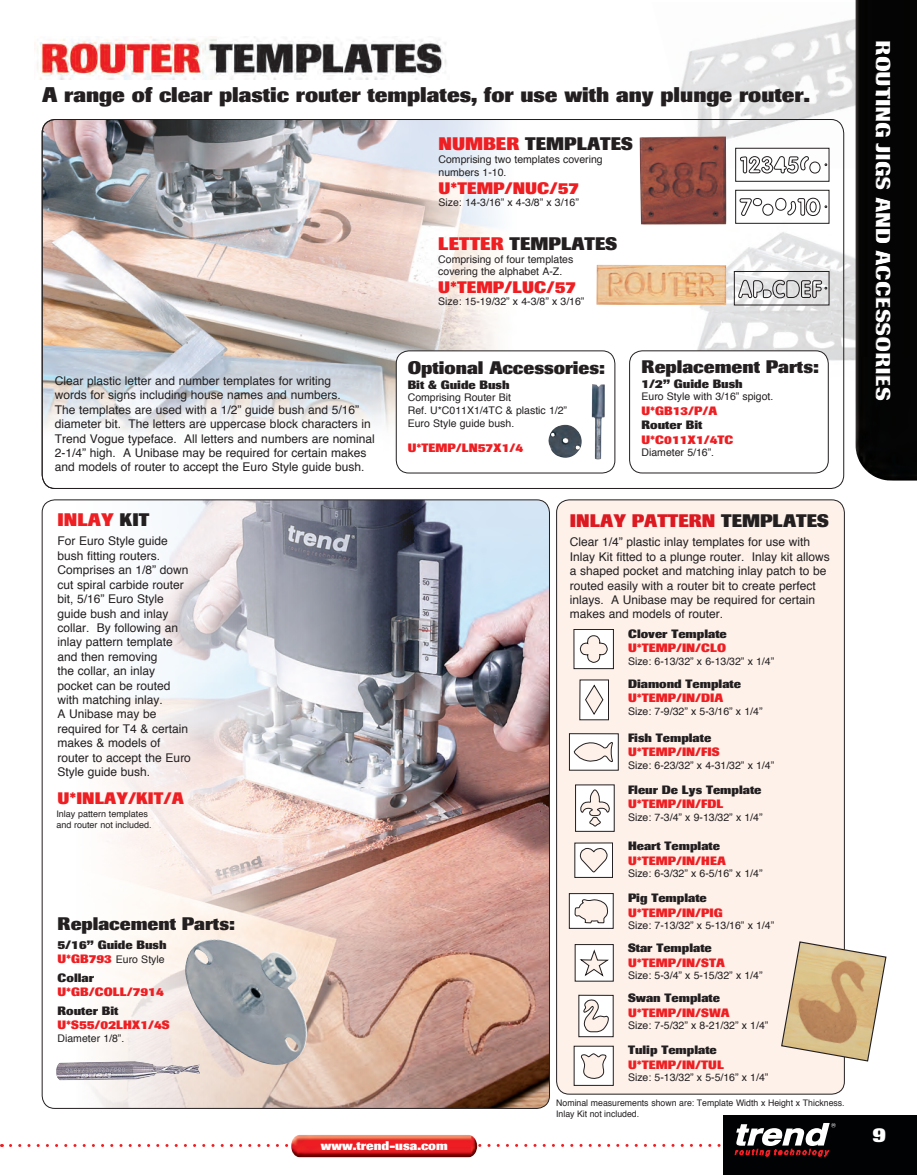
<style>
.page{position:relative;width:917px;height:1175px;background:#fff}
.page>*{position:absolute;margin:0;border:0;box-sizing:border-box;transform-origin:0 0}
.heading_text{font:800 21px "Imago BQ";color:#231f20}
.t1{font:800 21px "Imago BQ";color:#fff}
.sub_heading{font:800 18px "Imago BQ";color:#231f20}
.accessories_headers{font:800 18px "Imago BQ";color:#231f20}
.t2{font:800 18px "Imago BQ";color:#dc1820}
.t3{font:800 18px "Imago BQ";color:#ee1f23}
.accessories_price{font:800 16.5px "Imago BQ";color:#ee1f23}
.accessories_text{font:800 12.45px "Imago BQ";color:#fff}
.accessories_text-2{font:12px/14.4px "Helvetica";color:#231f20}
.accessories_headers-2{font:800 12px "Imago BQ";color:#231f20}
.accessories_price-2{font:800 12px "Imago BQ";color:#ee1f23}
.accessories_headers-3{font:800 12px "Imago BQ";color:#ee1f23}
.accessories_price-3{font:800 12px "Imago BQ";color:#231f20}
.accessories_text-3{font:10.5px/12.6px "Helvetica";color:#231f20}
.accessories_price-4{font:10.5px "Helvetica";color:#231f20}
.accessories_headers-4{font:10.5px "Helvetica";color:#231f20}
.accessories_text-4{font:9px/10.8px "Helvetica";color:#231f20}
.s1{color:#ee1f23}
.s2{color:#231f20}
.s3{font-family:"Imago BQ";font-weight:800;font-size:12px;color:#ee1f23}
</style>
<div class="page">
<div style="left:557px;top:499px;width:287px;height:594px;background:#fdf1ea;border-radius:13px"></div>
<img style="left:42px;top:119px;width:456px;height:331px">
<svg style="left:11px;top:1144px;width:710px;height:2px"></svg>
<img style="left:291px;top:1135px;width:186px;height:21px">
<div style="left:723px;top:1114px;width:194px;height:60px;background:#010203"></div>
<svg style="left:734px;top:1123px;width:102px;height:34px"></svg>
<img style="left:691px;top:219px;width:164px;height:161px">
<img style="left:680px;top:19px;width:175px;height:149px">
<img style="left:640px;top:136px;width:86px;height:88px">
<svg style="left:735px;top:147px;width:95px;height:77px"></svg>
<svg style="left:734px;top:271px;width:96px;height:40px"></svg>
<img style="left:596px;top:265px;width:130px;height:40px">
<div style="left:396px;top:351px;width:219px;height:122px;background:#fff;border-radius:13px"></div>
<div style="left:396px;top:350px;width:219px;height:123px;border:1px solid #231f20;border-radius:13px"></div>
<div style="left:630px;top:351px;width:198px;height:122px;background:#fff;border-radius:13px"></div>
<div style="left:629px;top:350px;width:200px;height:123px;border:1px solid #231f20;border-radius:13px"></div>
<img style="left:548px;top:424px;width:34px;height:33px">
<img style="left:592px;top:384px;width:13px;height:75px">
<img style="left:37px;top:36px;width:410px;height:43px">
<svg style="left:781px;top:940px;width:106px;height:121px"></svg>
<svg style="left:578px;top:994px;width:35px;height:42px"></svg>
<svg style="left:573px;top:1045px;width:41px;height:40px"></svg>
<svg style="left:574px;top:629px;width:40px;height:39px"></svg>
<svg style="left:579px;top:679px;width:30px;height:41px"></svg>
<svg style="left:569px;top:733px;width:50px;height:37px"></svg>
<svg style="left:575px;top:784px;width:40px;height:47px"></svg>
<svg style="left:574px;top:842px;width:39px;height:35px"></svg>
<svg style="left:569px;top:893px;width:45px;height:35px"></svg>
<svg style="left:575px;top:944px;width:39px;height:37px"></svg>
<img style="left:42px;top:500px;width:507px;height:608px">
<img style="left:185px;top:938px;width:122px;height:126px">
<img style="left:56px;top:1060px;width:144px;height:19px">
<img style="left:855px;top:0;width:62px;height:480px">
<div style="left:874px;top:40px;width:17px;height:359px;background:#231f20;opacity:.89"></div>
<p class="heading_text" style="left:42px;top:82px;width:769px">A range of clear plastic router templates, for use with any plunge router.</p>
<p class="sub_heading" style="left:439px;top:133px;width:196px"><span class="s1">NUMBER</span> TEMPLATES</p>
<p class="accessories_text-3" style="left:439px;top:154px;width:166px">Comprising two templates covering numbers 1-10.</p>
<p class="accessories_price" style="left:439px;top:178px;width:142px">U*TEMP/NUC/57</p>
<p class="accessories_text-3" style="left:439px;top:196px;width:142px">Size: 14-3/16” x 4-3/8” x 3/16”</p>
<p class="accessories_text-2" style="left:55px;top:374px;width:321px">Clear plastic letter and number templates for writing<br>words for signs including house names and numbers.<br>The templates are used with a 1/2” guide bush and 5/16” diameter bit. The letters are uppercase block characters in Trend Vogue typeface. All letters and numbers are nominal 2-1/4” high. A Unibase may be required for certain makes and models of router to accept the Euro Style guide bush.</p>
<p class="t3" style="left:58px;top:509px;width:93px">INLAY <span class="s2">KIT</span></p>
<p class="accessories_text-2" style="left:58px;top:534px;width:135px">For Euro Style guide bush fitting routers.<br>Comprises an 1/8” down cut spiral carbide router bit, 5/16” Euro Style guide bush and inlay collar. By following an inlay pattern template and then removing<br>the collar, an inlay pocket can be routed with matching inlay.<br>A Unibase may be required for T4 &amp; certain makes &amp; models of router to accept the Euro<br>Style guide bush.</p>
<p class="accessories_price" style="left:58px;top:788px;width:128px">U*INLAY/KIT/A</p>
<p class="accessories_text-4" style="left:56px;top:808px;width:97px">Inlay pattern templates and router not included.</p>
<p class="accessories_headers" style="left:58px;top:912px;width:179px">Replacement Parts:</p>
<p class="accessories_headers-2" style="left:58px;top:937px;width:110px">5/16” Guide Bush</p>
<p class="accessories_price-4" style="left:58px;top:952px;width:109px"><span class="s3">U*GB793</span> Euro Style</p>
<p class="accessories_price-3" style="left:58px;top:970px;width:38px">Collar</p>
<p class="accessories_price-2" style="left:58px;top:984px;width:108px">U*GB/COLL/7914</p>
<p class="accessories_price-3" style="left:58px;top:1003px;width:62px">Router Bit</p>
<p class="accessories_headers-3" style="left:58px;top:1017px;width:114px">U*S55/02LHX1/4S</p>
<p class="accessories_headers-4" style="left:58px;top:1030px;width:68px">Diameter 1/8”.</p>
<p class="sub_heading" style="left:438px;top:233px;width:180px"><span class="s1">LETTER</span> TEMPLATES</p>
<p class="accessories_text-3" style="left:438px;top:253px;width:137px">Comprising of four templates covering the alphabet A-Z.</p>
<p class="accessories_price" style="left:438px;top:277px;width:139px">U*TEMP/LUC/57</p>
<p class="accessories_text-3" style="left:438px;top:296px;width:148px">Size: 15-19/32” x 4-3/8” x 3/16”</p>
<p class="sub_heading" style="left:408px;top:357px;width:199px">Optional Accessories:</p>
<p class="accessories_headers-2" style="left:408px;top:377px;width:103px">Bit &amp; Guide Bush</p>
<p class="accessories_text-3" style="left:408px;top:392px;width:105px">Comprising Router Bit</p>
<p class="accessories_text-3" style="left:408px;top:404px;width:161px">Ref. U*C011X1/4TC &amp; plastic 1/2”</p>
<p class="accessories_text-3" style="left:408px;top:417px;width:108px">Euro Style guide bush.</p>
<p class="accessories_price-2" style="left:408px;top:440px;width:117px">U*TEMP/LN57X1/4</p>
<p class="accessories_headers" style="left:642px;top:356px;width:179px">Replacement Parts:</p>
<p class="accessories_headers-2" style="left:642px;top:376px;width:103px">1/2” Guide Bush</p>
<p class="accessories_text-3" style="left:642px;top:391px;width:133px">Euro Style with 3/16” spigot.</p>
<p class="accessories_price-2" style="left:642px;top:403px;width:77px">U*GB13/P/A</p>
<p class="accessories_headers-2" style="left:642px;top:417px;width:62px">Router Bit</p>
<p class="accessories_headers-3" style="left:642px;top:432px;width:94px">U*C011X1/4TC</p>
<p class="accessories_text-3" style="left:642px;top:446px;width:74px">Diameter 5/16”.</p>
<p class="t2" style="left:570px;top:509px;width:261px">INLAY PATTERN <span class="s2">TEMPLATES</span></p>
<p class="accessories_text-2" style="left:570px;top:535px;width:262px">Clear 1/4” plastic inlay templates for use with Inlay Kit fitted to a plunge router. Inlay kit allows a shaped pocket and matching inlay patch to be routed easily with a router bit to create perfect inlays. A Unibase may be required for certain makes and models of router.</p>
<p class="accessories_headers-2" style="left:628px;top:626px;width:100px">Clover Template</p>
<p class="accessories_price-2" style="left:628px;top:640px;width:100px">U*TEMP/IN/CLO</p>
<p class="accessories_text-3" style="left:628px;top:655px;width:148px">Size: 6-13/32” x 6-13/32” x 1/4”</p>
<p class="accessories_headers-2" style="left:628px;top:676px;width:115px">Diamond Template</p>
<p class="accessories_price-2" style="left:628px;top:690px;width:97px">U*TEMP/IN/DIA</p>
<p class="accessories_text-3" style="left:628px;top:705px;width:136px">Size: 7-9/32” x 5-3/16” x 1/4”</p>
<p class="accessories_headers-2" style="left:628px;top:730px;width:85px">Fish Template</p>
<p class="accessories_price-2" style="left:628px;top:744px;width:93px">U*TEMP/IN/FIS</p>
<p class="accessories_text-3" style="left:628px;top:759px;width:148px">Size: 6-23/32” x 4-31/32” x 1/4”</p>
<p class="accessories_headers-2" style="left:628px;top:782px;width:135px">Fleur De Lys Template</p>
<p class="accessories_price-2" style="left:628px;top:796px;width:97px">U*TEMP/IN/FDL</p>
<p class="accessories_text-3" style="left:628px;top:811px;width:136px">Size: 7-3/4” x 9-13/32” x 1/4”</p>
<p class="accessories_headers-2" style="left:628px;top:838px;width:94px">Heart Template</p>
<p class="accessories_price-2" style="left:628px;top:853px;width:99px">U*TEMP/IN/HEA</p>
<p class="accessories_text-3" style="left:628px;top:867px;width:136px">Size: 6-3/32” x 6-5/16” x 1/4”</p>
<p class="accessories_headers-2" style="left:628px;top:890px;width:80px">Pig Template</p>
<p class="accessories_price-2" style="left:628px;top:905px;width:96px">U*TEMP/IN/PIG</p>
<p class="accessories_text-3" style="left:628px;top:919px;width:148px">Size: 7-13/32” x 5-13/16” x 1/4”</p>
<p class="accessories_headers-2" style="left:628px;top:940px;width:85px">Star Template</p>
<p class="accessories_price-2" style="left:628px;top:955px;width:98px">U*TEMP/IN/STA</p>
<p class="accessories_text-3" style="left:628px;top:969px;width:136px">Size: 5-3/4” x 5-15/32” x 1/4”</p>
<p class="accessories_headers-2" style="left:628px;top:990px;width:94px">Swan Template</p>
<p class="accessories_price-2" style="left:628px;top:1004px;width:103px">U*TEMP/IN/SWA</p>
<p class="accessories_text-3" style="left:628px;top:1019px;width:142px">Size: 7-5/32” x 8-21/32” x 1/4”</p>
<p class="accessories_headers-2" style="left:628px;top:1042px;width:90px">Tulip Template</p>
<p class="accessories_price-2" style="left:628px;top:1057px;width:97px">U*TEMP/IN/TUL</p>
<p class="accessories_text-3" style="left:628px;top:1071px;width:142px">Size: 5-13/32” x 5-5/16” x 1/4”</p>
<p class="accessories_text-4" style="left:556px;top:1097px;width:290px">Nominal measurements shown are: Template Width x Height x Thickness.</p>
<p class="accessories_text-4" style="left:556px;top:1108px;width:84px">Inlay Kit not included.</p>
<p class="accessories_text" style="left:321px;top:1137px;width:128px">www.trend-usa.com</p>
<h1 class="t1" style="left:895px;top:40px;width:361px;rotate:90deg">ROUTING JIGS AND ACCESSORIES</h1>
<p class="t1" style="left:873px;top:1121px;width:15px">9</p>
</div>
